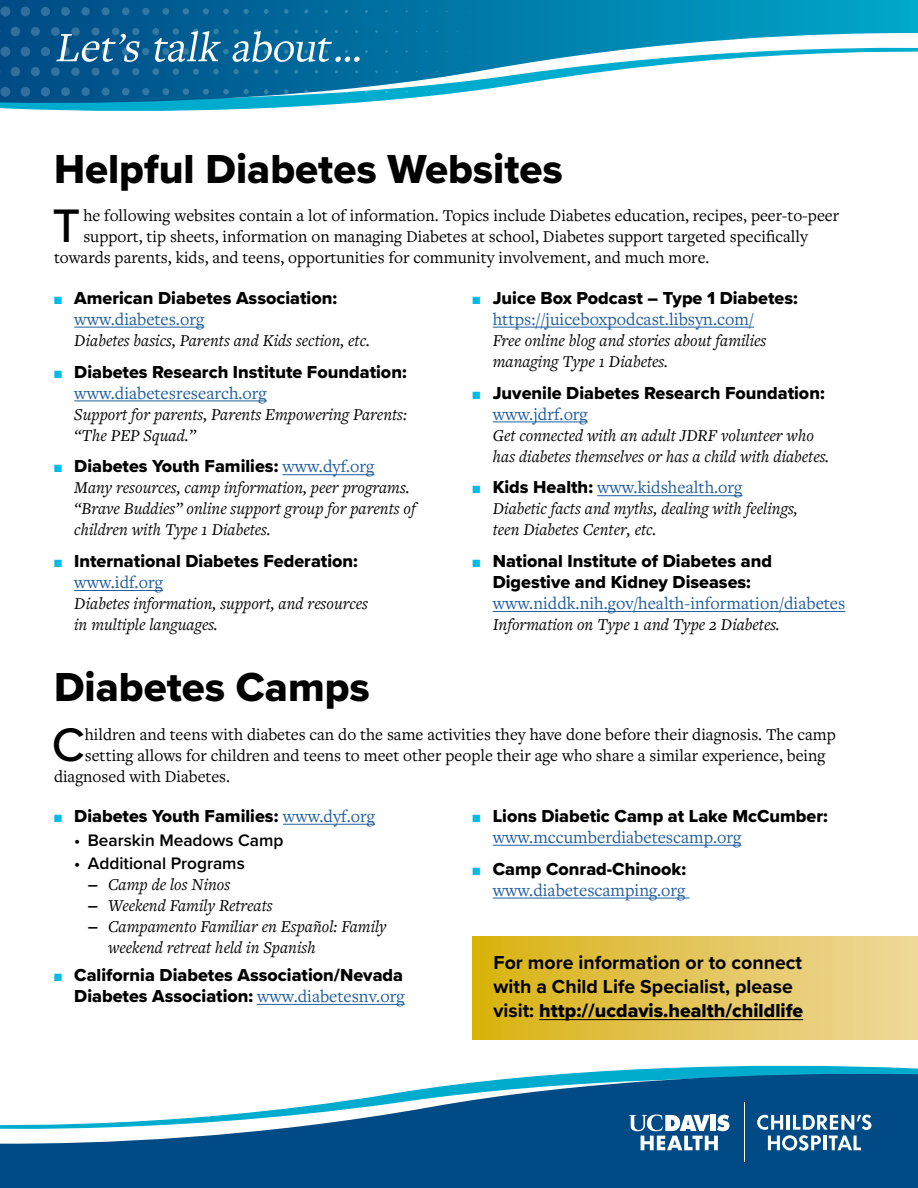
<style>
.page{position:relative;width:918px;height:1188px;background:#fff}
.page>*{position:absolute;margin:0;border:0;box-sizing:border-box;transform-origin:0 0}
.body_text{font:500 48.75px "Proxima Nova";color:#000}
.Headline{font:42px "Proxima Nova Extrabld";color:#000}
.body_text-2{font:700 19.5px/24px "Proxima Nova";color:#000}
.t1{font:18px/21px "Proxima Nova Extrabld";color:#000}
.t2{font:18px/21px "Freight Text Pro";color:#215e9e}
.Bullets{font:italic 17.25px/21px "Freight Text Pro";color:#000}
.body_text-3{font:17.25px "Freight Text Pro";color:#000}
.Bullets-2{font:600 17.25px "Proxima Nova";color:#000}
.s1{color:#00bce7}
.s2{font-family:"Freight Text Pro";color:#215e9e}
.s3{font-family:"Proxima Nova Extrabld";color:#000}
.s4{font-family:"Proxima Nova";font-weight:600;font-style:normal}
.s5{font-family:"Proxima Nova Extrabld";font-weight:400}
</style>
<div class="page">
<svg style="left:0;top:105px;width:322px;height:6px;fill:#00accd"></svg>
<svg style="left:0;top:0;width:918px;height:105px"></svg>
<svg style="left:0;top:0;width:487px;height:103px;background:#0e6f9f"></svg>
<svg style="left:56px;top:31px;width:304px;height:31px;background:#3681aa"></svg>
<svg style="left:608px;top:1065px;width:310px;height:6px;fill:#00accd"></svg>
<svg style="left:0;top:1071px;width:918px;height:117px;fill:#004b85"></svg>
<svg style="left:757px;top:1115px;width:115px;height:36px"></svg>
<hr style="left:744px;top:1102px;width:1px;height:60px;background:#fff">
<svg style="left:629px;top:1114px;width:101px;height:36px"></svg>
<div style="left:472px;top:936px;width:446px;height:104px;background:linear-gradient(to right,#d8b212,#efd99f)"></div>
<hr style="left:539px;top:1019px;width:264px;height:1px;background:#000">
<hr style="left:493px;top:327px;width:261px;height:1px;background:#215e9e">
<hr style="left:493px;top:422px;width:95px;height:1px;background:#215e9e">
<hr style="left:597px;top:495px;width:146px;height:1px;background:#215e9e">
<hr style="left:493px;top:611px;width:352px;height:1px;background:#215e9e">
<hr style="left:493px;top:845px;width:248px;height:1px;background:#215e9e">
<hr style="left:493px;top:898px;width:197px;height:1px;background:#215e9e">
<hr style="left:74px;top:327px;width:130px;height:1px;background:#215e9e">
<hr style="left:74px;top:401px;width:193px;height:1px;background:#215e9e">
<hr style="left:282px;top:474px;width:93px;height:1px;background:#215e9e">
<hr style="left:74px;top:590px;width:89px;height:1px;background:#215e9e">
<hr style="left:283px;top:824px;width:92px;height:1px;background:#215e9e">
<hr style="left:257px;top:1004px;width:148px;height:1px;background:#215e9e">
<p class="Headline" style="left:54px;top:138px;width:510px">Helpful Diabetes Websites</p>
<p class="body_text" style="left:53px;top:190px;width:29px">T</p>
<p class="body_text-3" style="left:83px;top:205px;width:757px">he following websites contain a lot of information. Topics include Diabetes education, recipes, peer-to-peer</p>
<p class="body_text-3" style="left:83px;top:226px;width:726px">support, tip sheets, information on managing Diabetes at school, Diabetes support targeted specifically</p>
<p class="body_text-3" style="left:54px;top:247px;width:657px">towards parents, kids, and teens, opportunities for community involvement, and much more.</p>
<p class="t1" style="left:74px;top:287px;width:264px;text-indent:-20px"><span class="s1">■</span> American Diabetes Association: <span class="s2">www.diabetes.org</span></p>
<p class="Bullets" style="left:74px;top:329px;width:297px">Diabetes basics, Parents and Kids section, etc.</p>
<p class="t1" style="left:74px;top:361px;width:334px;text-indent:-20px"><span class="s1">■</span> Diabetes Research Institute Foundation: <span class="s2">www.diabetesresearch.org</span></p>
<p class="Bullets" style="left:74px;top:403px;width:334px">Support for parents, Parents Empowering Parents: “The PEP Squad.”</p>
<p class="t1" style="left:54px;top:456px;width:322px"><span class="s1">■</span> Diabetes Youth Families: <span class="s2">www.dyf.org</span></p>
<p class="Bullets" style="left:74px;top:477px;width:343px">Many resources, camp information, peer programs. “Brave Buddies” online support group for parents of children with Type 1 Diabetes.</p>
<p class="t1" style="left:74px;top:550px;width:285px;text-indent:-20px"><span class="s1">■</span> International Diabetes Federation: <span class="s2">www.idf.org</span></p>
<p class="Bullets" style="left:74px;top:592px;width:295px">Diabetes information, support, and resources in multiple languages.</p>
<p class="Headline" style="left:54px;top:656px;width:317px">Diabetes Camps</p>
<p class="t2" style="left:493px;top:287px;width:307px;text-indent:-20px"><span class="s1">■</span> <span class="s3">Juice Box Podcast – Type 1 Diabetes: </span>https://juiceboxpodcast.libsyn.com/</p>
<p class="Bullets" style="left:493px;top:329px;width:275px">Free online blog and stories about families managing Type 1 Diabetes.</p>
<p class="t1" style="left:493px;top:382px;width:333px;text-indent:-20px"><span class="s1">■</span> Juvenile Diabetes Research Foundation: <span class="s2">www.jdrf.org</span></p>
<p class="Bullets" style="left:493px;top:424px;width:338px">Get connected with an adult JDRF volunteer who has diabetes themselves or has a child with diabetes.</p>
<p class="t2" style="left:473px;top:476px;width:272px"><span class="s1">■</span> <span class="s3">Kids Health:</span> www.kidshealth.org</p>
<p class="Bullets" style="left:493px;top:498px;width:307px">Diabetic facts and myths, dealing with feelings, teen Diabetes Center, etc.</p>
<p class="t1" style="left:493px;top:550px;width:354px;text-indent:-20px"><span class="s1">■</span> National Institute of Diabetes and<br>Digestive and Kidney Diseases: <span class="s2">www.niddk.nih.gov/health-information/diabetes</span></p>
<p class="Bullets" style="left:493px;top:613px;width:289px">Information on Type 1 and Type 2 Diabetes.</p>
<p class="body_text" style="left:52px;top:708px;width:35px">C</p>
<p class="body_text-3" style="left:85px;top:723px;width:753px">hildren and teens with diabetes can do the same activities they have done before their diagnosis. The camp</p>
<p class="body_text-3" style="left:85px;top:744px;width:742px">setting allows for children and teens to meet other people their age who share a similar experience, being</p>
<p class="body_text-3" style="left:54px;top:765px;width:178px">diagnosed with Diabetes.</p>
<p class="t1" style="left:54px;top:805px;width:323px"><span class="s1">■</span> Diabetes Youth Families: <span class="s2">www.dyf.org</span></p>
<p class="Bullets-2" style="left:74px;top:827px;width:211px">• Bearskin Meadows Camp</p>
<p class="Bullets-2" style="left:74px;top:851px;width:172px">• Additional Programs</p>
<p class="Bullets" style="left:88px;top:874px;width:144px"><span class="s4">–</span> Camp de los Ninos</p>
<p class="Bullets" style="left:88px;top:895px;width:186px"><span class="s4">–</span> Weekend Family Retreats</p>
<p class="Bullets" style="left:108px;top:916px;width:280px;text-indent:-20px"><span class="s4">–</span> Campamento Familiar en Español: Family weekend retreat held in Spanish</p>
<p class="t1" style="left:54px;top:964px;width:352px;text-align:right"><span class="s1">■</span> California Diabetes Association/Nevada<br>Diabetes Association: <span class="s2">www.diabetesnv.org</span></p>
<p class="t1" style="left:493px;top:805px;width:337px;text-indent:-20px"><span class="s1">■</span> Lions Diabetic Camp at Lake McCumber: <span class="s2">www.mccumberdiabetescamp.org</span></p>
<p class="t2" style="left:473px;top:858px;width:215px;text-align:right"><span class="s1">■</span> <span class="s3">Camp Conrad-Chinook: </span>www.diabetescamping.org</p>
<p class="body_text-2" style="left:494px;top:950px;width:311px">For more information or to connect with a Child Life Specialist, please visit: <span class="s5">http://ucdavis.health/childlife</span></p>
</div>
